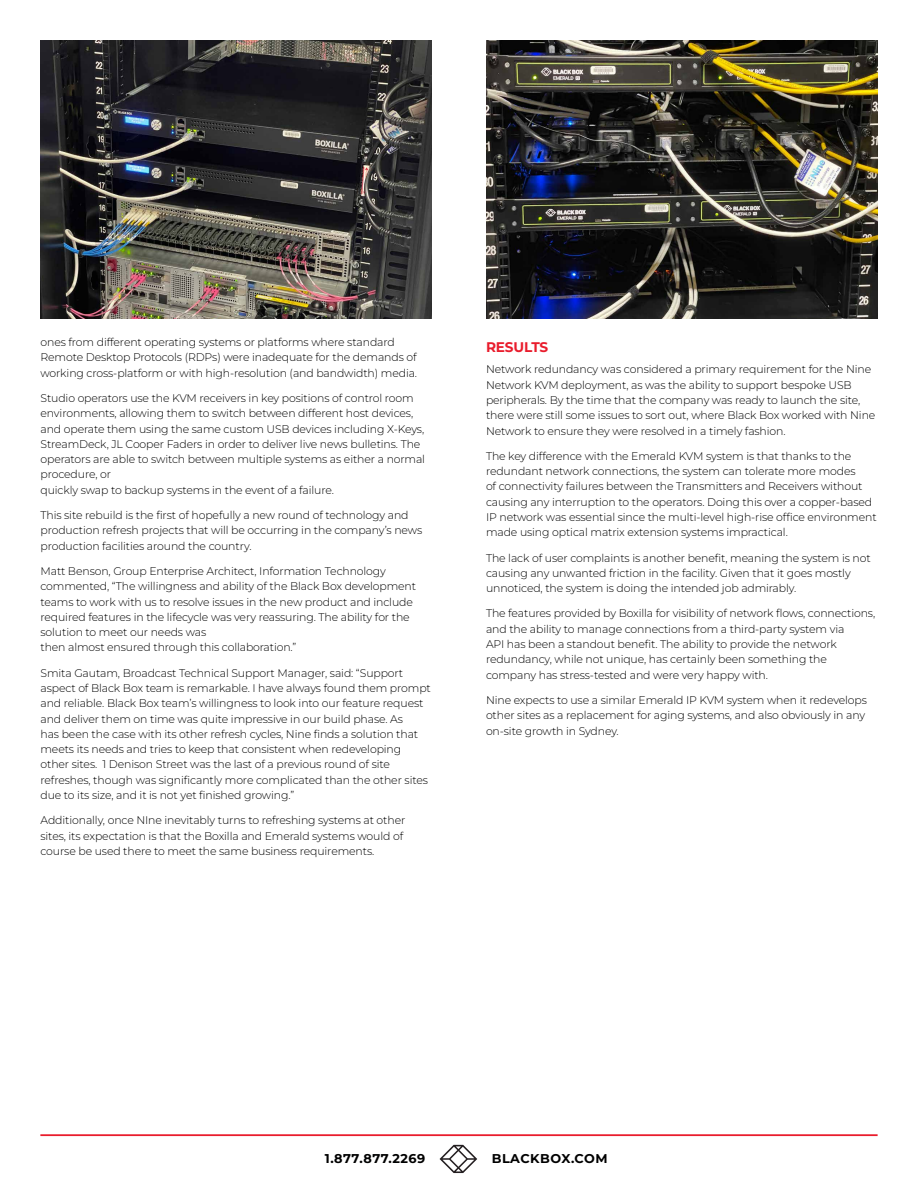
<style>
.page{position:relative;width:918px;height:1188px;background:#fff}
.page>*{position:absolute;margin:0;border:0;box-sizing:border-box;transform-origin:0 0}
.t1{font:700 13.95px "Montserrat";letter-spacing:-.01em;color:#e91d2d}
.t2{font:700 12.75px "Montserrat";letter-spacing:.04em;color:#000101}
.t3{font:700 12.75px "Montserrat";letter-spacing:.04em;color:#000}
.t4{font:300 11.1px/15.3px "Montserrat";letter-spacing:-.01em;color:#000}
</style>
<div class="page">
<hr style="left:40px;top:1134px;width:838px;height:2px;background:#e91d2d">
<svg style="left:440px;top:1145px;width:37px;height:28px"></svg>
<img style="left:40px;top:40px;width:391px;height:278px">
<img style="left:487px;top:40px;width:391px;height:278px">
<p class="t4" style="left:40px;top:334px;width:378px">ones from different operating systems or platforms where standard<br>Remote Desktop Protocols (RDPs) were inadequate for the demands of working cross-platform or with high-resolution (and bandwidth) media.</p>
<p class="t4" style="left:40px;top:390px;width:386px">Studio operators use the KVM receivers in key positions of control room environments, allowing them to switch between different host devices, and operate them using the same custom USB devices including X-Keys, StreamDeck, JL Cooper Faders in order to deliver live news bulletins. The operators are able to switch between multiple systems as either a normal procedure, or<br>quickly swap to backup systems in the event of a failure.</p>
<p class="t4" style="left:40px;top:507px;width:383px">This site rebuild is the first of hopefully a new round of technology and production refresh projects that will be occurring in the company’s news production facilities around the country.</p>
<p class="t4" style="left:40px;top:563px;width:377px">Matt Benson, Group Enterprise Architect, Information Technology commented, “The willingness and ability of the Black Box development teams to work with us to resolve issues in the new product and include required features in the lifecycle was very reassuring. The ability for the solution to meet our needs was<br>then almost ensured through this collaboration.”</p>
<p class="t4" style="left:40px;top:665px;width:392px">Smita Gautam, Broadcast Technical Support Manager, said: “Support aspect of Black Box team is remarkable. I have always found them prompt and reliable. Black Box team’s willingness to look into our feature request and deliver them on time was quite impressive in our build phase. As<br>has been the case with its other refresh cycles, Nine finds a solution that meets its needs and tries to keep that consistent when redeveloping other sites. 1 Denison Street was the last of a previous round of site refreshes, though was significantly more complicated than the other sites due to its size, and it is not yet finished growing.”</p>
<p class="t4" style="left:40px;top:812px;width:366px">Additionally, once NIne inevitably turns to refreshing systems at other sites, its expectation is that the Boxilla and Emerald systems would of course be used there to meet the same business requirements.</p>
<p class="t1" style="left:486px;top:337px;width:64px">RESULTS</p>
<p class="t4" style="left:486px;top:361px;width:391px">Network redundancy was considered a primary requirement for the Nine Network KVM deployment, as was the ability to support bespoke USB peripherals. By the time that the company was ready to launch the site, there were still some issues to sort out, where Black Box worked with Nine Network to ensure they were resolved in a timely fashion.</p>
<p class="t4" style="left:486px;top:448px;width:392px">The key difference with the Emerald KVM system is that thanks to the redundant network connections, the system can tolerate more modes<br>of connectivity failures between the Transmitters and Receivers without causing any interruption to the operators. Doing this over a copper-based IP network was essential since the multi-level high-rise office environment made using optical matrix extension systems impractical.</p>
<p class="t4" style="left:486px;top:550px;width:386px">The lack of user complaints is another benefit, meaning the system is not causing any unwanted friction in the facility. Given that it goes mostly unnoticed, the system is doing the intended job admirably.</p>
<p class="t4" style="left:486px;top:606px;width:391px">The features provided by Boxilla for visibility of network flows, connections, and the ability to manage connections from a third-party system via<br>API has been a standout benefit. The ability to provide the network redundancy, while not unique, has certainly been something the company has stress-tested and were very happy with.</p>
<p class="t4" style="left:486px;top:692px;width:383px">Nine expects to use a similar Emerald IP KVM system when it redevelops other sites as a replacement for aging systems, and also obviously in any on-site growth in Sydney.</p>
<p class="t2" style="left:325px;top:1150px;width:102px">1.877.877.2269</p>
<p class="t3" style="left:492px;top:1150px;width:118px">BLACKBOX.COM</p>
</div>
